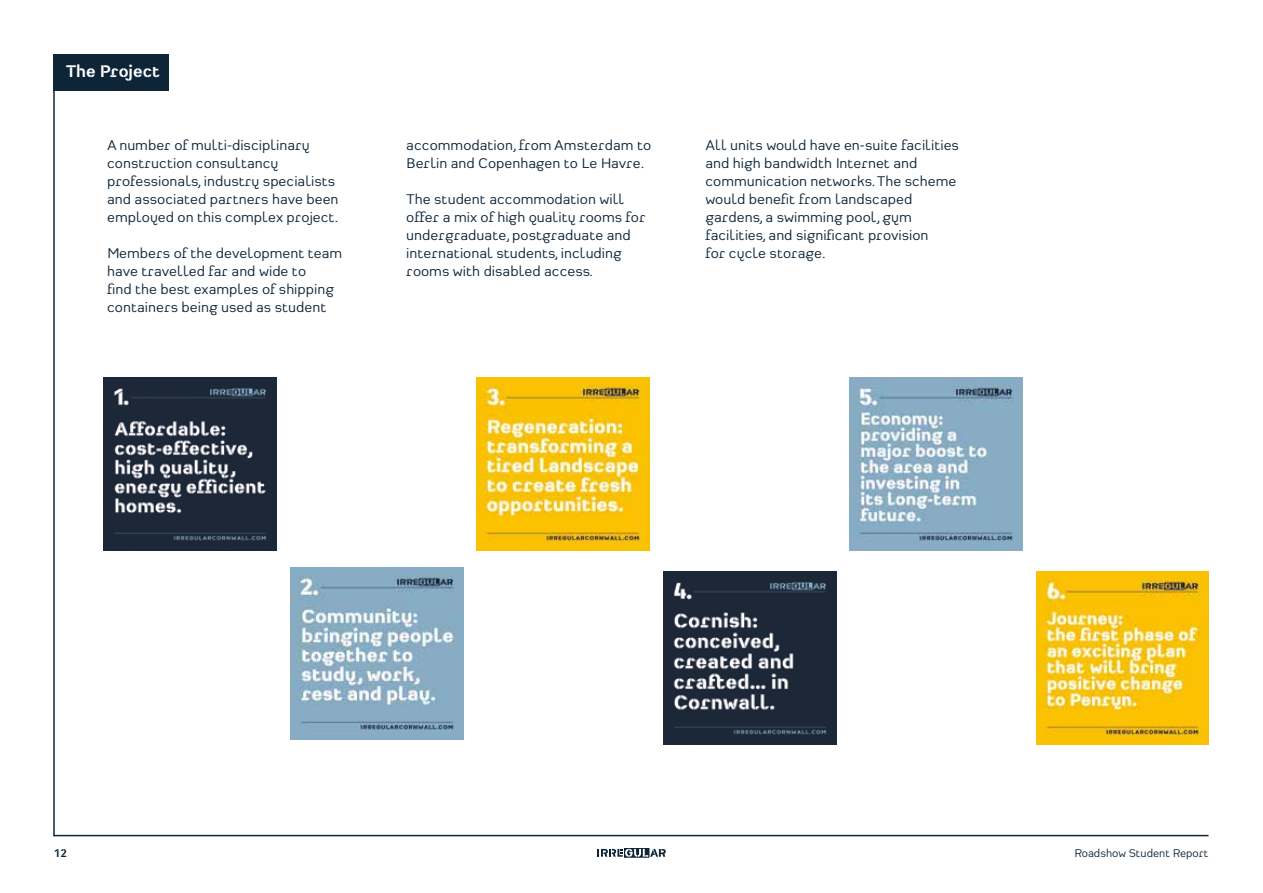
<style>
.page{position:relative;width:1263px;height:893px;background:#fff}
.page>*{position:absolute;margin:0;border:0;box-sizing:border-box;transform-origin:0 0}
.t1{font:700 18px "Heimat Stencil";color:#fff}
.t2{font:15px/18px "Heimat Sans";color:#0e2538;scale:1.04 1}
.t3{font:12px "Heimat Sans";color:#0e2538}
.t4{font:700 12px "Heimat Stencil";color:#0e2538}
</style>
<div class="page">
<hr style="left:53px;top:87px;width:2px;height:749px;background:#0e2538">
<div style="left:53px;top:54px;width:116px;height:37px;background:#0e2538"></div>
<img style="left:104px;top:378px;width:173px;height:173px">
<img style="left:290px;top:567px;width:173px;height:173px">
<img style="left:477px;top:378px;width:173px;height:173px">
<img style="left:663px;top:571px;width:173px;height:173px">
<img style="left:850px;top:378px;width:172px;height:173px">
<img style="left:1036px;top:571px;width:173px;height:173px">
<hr style="left:54px;top:835px;width:1154px;height:1px;background:#0e2538">
<svg style="left:597px;top:848px;width:69px;height:10px"></svg>
<p class="t1" style="left:66px;top:60px;width:96px">The Project</p>
<p class="t2" style="left:107px;top:135px;width:224px">A number of multi-disciplinary construction consultancy professionals, industry specialists and associated partners have been employed on this complex project.</p>
<p class="t2" style="left:107px;top:243px;width:228px">Members of the development team have travelled far and wide to<br>find the best examples of shipping containers being used as student</p>
<p class="t2" style="left:406px;top:135px;width:237px">accommodation, from Amsterdam to<br>Berlin and Copenhagen to Le Havre.</p>
<p class="t2" style="left:406px;top:189px;width:232px">The student accommodation will offer a mix of high quality rooms for undergraduate, postgraduate and international students, including rooms with disabled access.</p>
<p class="t2" style="left:705px;top:135px;width:245px">All units would have en-suite facilities and high bandwidth Internet and communication networks. The scheme would benefit from landscaped gardens, a swimming pool, gym facilities, and significant provision<br>for cycle storage.</p>
<p class="t4" style="left:54px;top:845px;width:14px">12</p>
<p class="t3" style="left:1074px;top:845px;width:136px">Roadshow Student Report</p>
</div>
